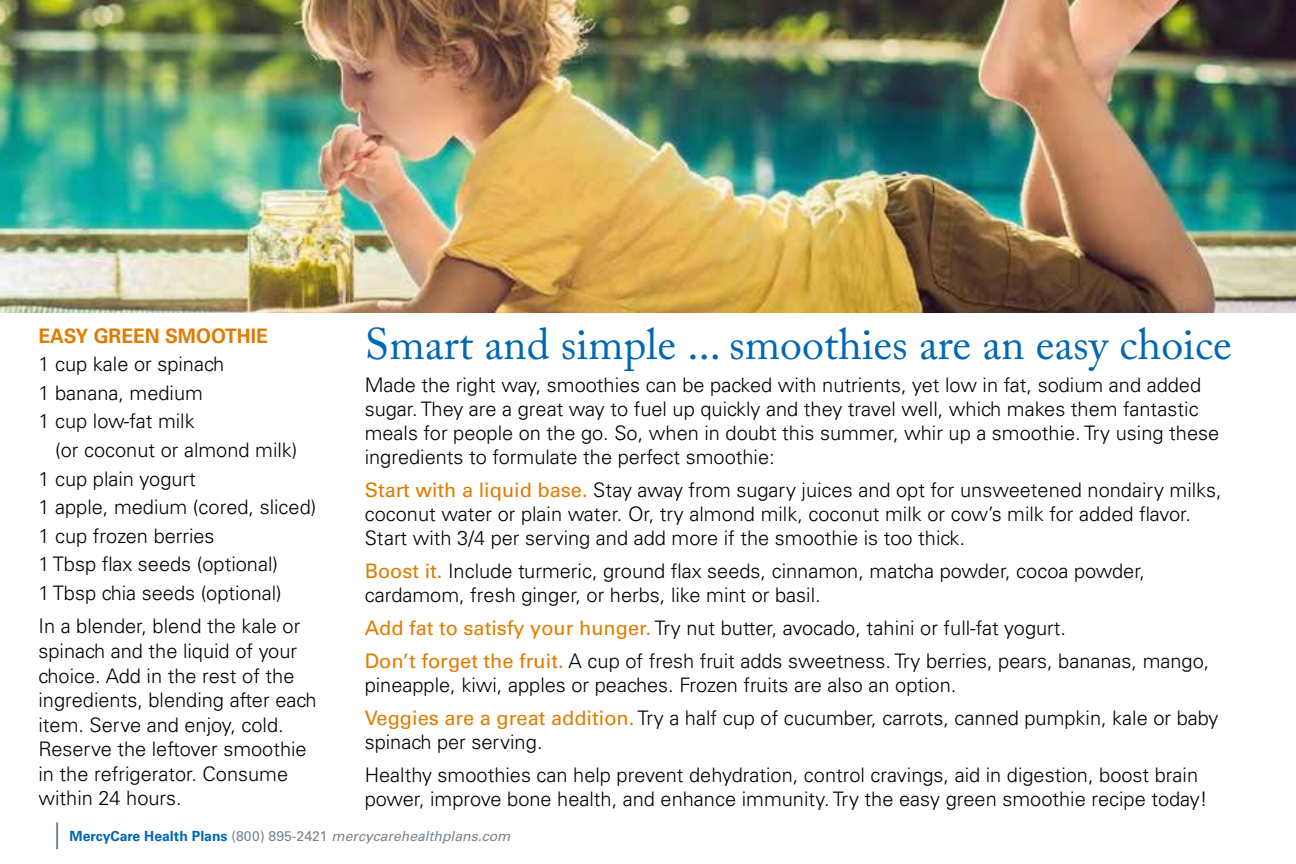
<style>
.page{position:relative;width:1296px;height:864px;background:#fff}
.page>*{position:absolute;margin:0;border:0;box-sizing:border-box;transform-origin:0 0}
.t1{font:44px "Adobe Caslon Pro";color:#0067b3}
.t2{font:300 20px/28.6px "Univers LT Std";color:#000}
.t3{font:700 20px "Univers LT Std";color:#e07c00;scale:.96 1}
.t4{font:italic 14px "Univers LT Std";color:#758592}
.s1{font-weight:400;color:#e07c00}
.s2{font-weight:700;font-style:normal;color:#0067b3}
.s3{font-style:normal}
</style>
<div class="page">
<img style="left:0;top:0;width:1296px;height:312px">
<hr style="left:56px;top:822px;width:2px;height:27px;background:#758592">
<p class="t3" style="left:38px;top:324px;width:240px">EASY GREEN SMOOTHIE</p>
<p class="t2" style="left:38px;top:350px;width:187px">1 cup kale or spinach<br>1 banana, medium<br>1 cup low-fat milk</p>
<p class="t2" style="left:38px;top:436px;width:279px;text-indent:17px">(or coconut or almond milk)<br>1 cup plain yogurt<br>1 apple, medium (cored, sliced)<br>1 cup frozen berries<br>1 Tbsp flax seeds (optional)<br>1 Tbsp chia seeds (optional)</p>
<p class="t2" style="left:38px;top:614px;width:280px;line-height:24.6px">In a blender, blend the kale or spinach and the liquid of your choice. Add in the rest of the ingredients, blending after each item. Serve and enjoy, cold.<br>Reserve the leftover smoothie in the refrigerator. Consume within 24 hours.</p>
<h1 class="t1" style="left:365px;top:318px;width:869px">Smart and simple ... smoothies are an easy choice</h1>
<p class="t2" style="left:365px;top:373px;width:856px;line-height:24px">Made the right way, smoothies can be packed with nutrients, yet low in fat, sodium and added sugar. They are a great way to fuel up quickly and they travel well, which makes them fantastic meals for people on the go. So, when in doubt this summer, whir up a smoothie. Try using these ingredients to formulate the perfect smoothie:</p>
<p class="t2" style="left:365px;top:478px;width:859px;line-height:24px"><span class="s1">Start with a liquid base.</span> Stay away from sugary juices and opt for unsweetened nondairy milks, coconut water or plain water. Or, try almond milk, coconut milk or cow’s milk for added flavor.<br>Start with 3/4 per serving and add more if the smoothie is too thick.</p>
<p class="t2" style="left:365px;top:559px;width:782px;line-height:24px"><span class="s1">Boost it.</span> Include turmeric, ground flax seeds, cinnamon, matcha powder, cocoa powder, cardamom, fresh ginger, or herbs, like mint or basil.</p>
<p class="t2" style="left:365px;top:611px;width:846px;line-height:33px"><span class="s1">Add fat to satisfy your hunger.</span> Try nut butter, avocado, tahini or full-fat yogurt.<br><span class="s1">Don’t forget the fruit.</span> A cup of fresh fruit adds sweetness. Try berries, pears, bananas, mango,</p>
<p class="t2" style="left:365px;top:668px;width:855px;line-height:33px">pineapple, kiwi, apples or peaches. Frozen fruits are also an option.<br><span class="s1">Veggies are a great addition.</span> Try a half cup of cucumber, carrots, canned pumpkin, kale or baby</p>
<p class="t2" style="left:365px;top:725px;width:835px;line-height:33px">spinach per serving.<br>Healthy smoothies can help prevent dehydration, control cravings, aid in digestion, boost brain</p>
<p class="t2" style="left:365px;top:784px;width:844px">power, improve bone health, and enhance immunity. Try the easy green smoothie recipe today!</p>
<p class="t4" style="left:70px;top:827px;width:442px"><span class="s2">MercyCare Health Plans</span> <span class="s3">(800) 895-2421</span> mercycarehealthplans.com</p>
</div>
